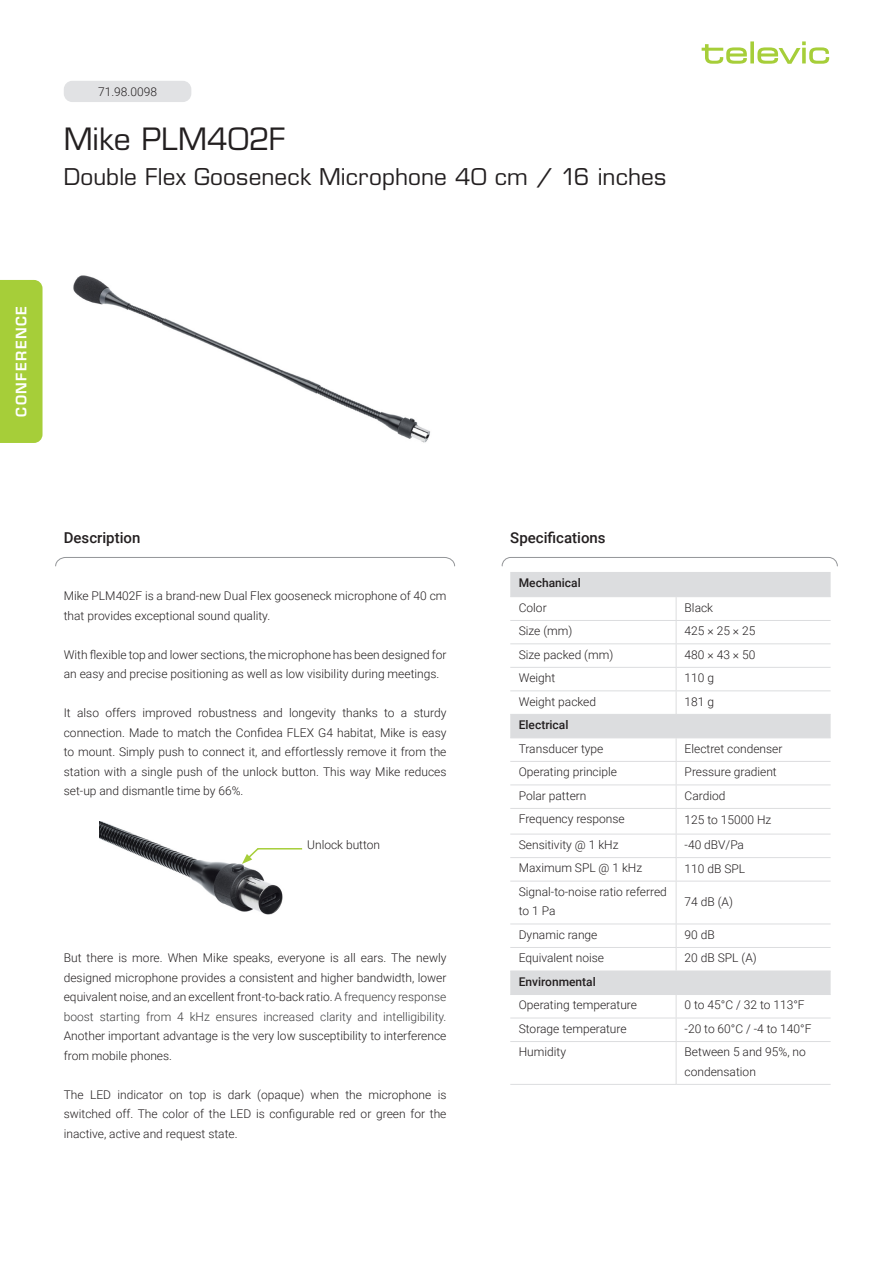
<style>
.page{position:relative;width:893px;height:1263px;background:#fff}
.page>*{position:absolute;margin:0;border:0;box-sizing:border-box;transform-origin:0 0}
.t1{font:30px "Eurostile LT Std";color:#231f20}
.t2{font:22.5px "Eurostile LT Std";letter-spacing:.005em;color:#231f20}
.BROOD___regular{font:500 15px "Roboto";color:#231f20}
.t3{font:600 14.1px "Eurostile LT Std";letter-spacing:.1em;color:#fff}
.BROOD___regular-2{font:300 12px/19.5px "Roboto";color:#231f20;text-align:justify}
.Text_-_cell{font:300 12px/19.5px "Roboto";color:#231f20}
.Titel_-_cell{font:500 12px "Roboto";color:#231f20}
.DATASHEET_-_number{font:300 12px "Roboto";color:#231f20}
.s1{color:#3e3e3f}
</style>
<div class="page">
<img style="left:100px;top:821px;width:188px;height:94px">
<svg style="left:242px;top:846px;width:18px;height:18px"></svg>
<hr style="left:258px;top:848px;width:44px;height:1px;background:#a6ce39">
<div style="left:0;top:280px;width:43px;height:163px;background:#a6ce39"></div>
<svg style="left:702px;top:41px;width:127px;height:23px"></svg>
<svg style="left:55px;top:557px;width:400px;height:10px"></svg>
<div style="left:64px;top:81px;width:127px;height:21px;background:#e1e2e4;border-radius:9px"></div>
<svg style="left:510px;top:572px;width:321px;height:422px"></svg>
<hr style="left:510px;top:620px;width:166px;height:1px;background:#dcdddf">
<hr style="left:676px;top:620px;width:155px;height:1px;background:#dcdddf">
<hr style="left:510px;top:596px;width:166px;height:1px;background:#dcdddf">
<hr style="left:510px;top:643px;width:166px;height:1px;background:#dcdddf">
<hr style="left:510px;top:667px;width:166px;height:1px;background:#dcdddf">
<hr style="left:510px;top:690px;width:166px;height:1px;background:#dcdddf">
<hr style="left:510px;top:784px;width:166px;height:1px;background:#dcdddf">
<hr style="left:510px;top:808px;width:166px;height:1px;background:#dcdddf">
<hr style="left:510px;top:834px;width:166px;height:1px;background:#dcdddf">
<hr style="left:510px;top:857px;width:166px;height:1px;background:#dcdddf">
<hr style="left:676px;top:596px;width:155px;height:1px;background:#dcdddf">
<hr style="left:676px;top:643px;width:155px;height:1px;background:#dcdddf">
<hr style="left:676px;top:667px;width:155px;height:1px;background:#dcdddf">
<hr style="left:676px;top:690px;width:155px;height:1px;background:#dcdddf">
<svg style="left:676px;top:597px;width:1px;height:117px"></svg>
<hr style="left:676px;top:784px;width:155px;height:1px;background:#dcdddf">
<hr style="left:676px;top:808px;width:155px;height:1px;background:#dcdddf">
<hr style="left:676px;top:834px;width:155px;height:1px;background:#dcdddf">
<hr style="left:676px;top:857px;width:155px;height:1px;background:#dcdddf">
<svg style="left:676px;top:738px;width:1px;height:143px"></svg>
<hr style="left:676px;top:881px;width:1px;height:42px;background:#dcdddf">
<svg style="left:676px;top:924px;width:1px;height:46px"></svg>
<svg style="left:676px;top:995px;width:1px;height:46px"></svg>
<hr style="left:676px;top:1042px;width:1px;height:42px;background:#dcdddf">
<hr style="left:510px;top:714px;width:166px;height:1px;background:#dcdddf">
<hr style="left:676px;top:714px;width:155px;height:1px;background:#dcdddf">
<hr style="left:510px;top:737px;width:166px;height:1px;background:#dcdddf">
<hr style="left:676px;top:737px;width:155px;height:1px;background:#dcdddf">
<hr style="left:510px;top:970px;width:166px;height:1px;background:#dcdddf">
<hr style="left:676px;top:970px;width:155px;height:1px;background:#dcdddf">
<hr style="left:510px;top:1018px;width:166px;height:1px;background:#dcdddf">
<hr style="left:676px;top:1018px;width:155px;height:1px;background:#dcdddf">
<hr style="left:510px;top:1041px;width:166px;height:1px;background:#dcdddf">
<hr style="left:676px;top:1041px;width:155px;height:1px;background:#dcdddf">
<hr style="left:510px;top:1084px;width:166px;height:1px;background:#dcdddf">
<hr style="left:676px;top:1084px;width:155px;height:1px;background:#dcdddf">
<hr style="left:510px;top:761px;width:166px;height:1px;background:#dcdddf">
<hr style="left:676px;top:761px;width:155px;height:1px;background:#dcdddf">
<hr style="left:510px;top:881px;width:166px;height:1px;background:#dcdddf">
<hr style="left:676px;top:881px;width:155px;height:1px;background:#dcdddf">
<hr style="left:510px;top:923px;width:166px;height:1px;background:#dcdddf">
<hr style="left:676px;top:923px;width:155px;height:1px;background:#dcdddf">
<hr style="left:510px;top:947px;width:166px;height:1px;background:#dcdddf">
<hr style="left:676px;top:947px;width:155px;height:1px;background:#dcdddf">
<hr style="left:510px;top:994px;width:166px;height:1px;background:#dcdddf">
<hr style="left:676px;top:994px;width:155px;height:1px;background:#dcdddf">
<svg style="left:501px;top:557px;width:337px;height:10px"></svg>
<img style="left:73px;top:275px;width:357px;height:168px">
<p class="DATASHEET_-_number" style="left:98px;top:83px;width:60px">71.98.0098</p>
<p class="t1" style="left:64px;top:121px;width:223px">Mike PLM402F</p>
<p class="t2" style="left:64px;top:163px;width:604px">Double Flex Gooseneck Microphone 40 cm / 16 inches</p>
<p class="t3" style="left:13px;top:417px;width:112px;rotate:-90deg">CONFERENCE</p>
<p class="BROOD___regular" style="left:64px;top:527px;width:78px">Description</p>
<p class="BROOD___regular-2" style="left:64px;top:586px;width:384px">Mike PLM402F is a brand-new Dual Flex gooseneck microphone of 40 cm that provides exceptional sound quality.</p>
<p class="BROOD___regular-2" style="left:64px;top:644px;width:384px">With flexible top and lower sections, the microphone has been designed for an easy and precise positioning as well as low visibility during meetings.</p>
<p class="BROOD___regular-2" style="left:64px;top:703px;width:384px">It also offers improved robustness and longevity thanks to a sturdy connection. Made to match the Confidea FLEX G4 habitat, Mike is easy to mount. Simply push to connect it, and effortlessly remove it from the station with a single push of the unlock button. This way Mike reduces set-up and dismantle time by 66%.</p>
<p class="BROOD___regular-2" style="left:307px;top:835px;width:75px">Unlock button</p>
<p class="BROOD___regular-2" style="left:64px;top:947px;width:384px">But there is more. When Mike speaks, everyone is all ears. The newly designed microphone provides a consistent and higher bandwidth, lower equivalent noise, and an excellent front-to-back ratio. <span class="s1">A frequency response boost starting from 4 kHz ensures increased clarity and intelligibility.<br></span>Another important advantage is the very low susceptibility to interference from mobile phones.</p>
<p class="BROOD___regular-2" style="left:64px;top:1084px;width:384px">The LED indicator on top is dark (opaque) when the microphone is switched off. The color of the LED is configurable red or green for the inactive, active and request state.</p>
<p class="BROOD___regular" style="left:510px;top:527px;width:97px">Specifications</p>
<p class="Titel_-_cell" style="left:519px;top:574px;width:63px">Mechanical</p>
<p class="Text_-_cell" style="left:519px;top:597px;width:29px">Color</p>
<p class="Text_-_cell" style="left:685px;top:597px;width:30px">Black</p>
<p class="Text_-_cell" style="left:519px;top:621px;width:55px">Size (mm)</p>
<p class="Text_-_cell" style="left:685px;top:621px;width:72px">425 × 25 × 25</p>
<p class="Text_-_cell" style="left:519px;top:644px;width:96px">Size packed (mm)</p>
<p class="Text_-_cell" style="left:685px;top:644px;width:72px">480 × 43 × 50</p>
<p class="Text_-_cell" style="left:519px;top:668px;width:38px">Weight</p>
<p class="Text_-_cell" style="left:685px;top:668px;width:31px">110 g</p>
<p class="Text_-_cell" style="left:519px;top:691px;width:79px">Weight packed</p>
<p class="Text_-_cell" style="left:685px;top:691px;width:31px">181 g</p>
<p class="Titel_-_cell" style="left:519px;top:716px;width:51px">Electrical</p>
<p class="Text_-_cell" style="left:519px;top:738px;width:86px">Transducer type</p>
<p class="Text_-_cell" style="left:685px;top:738px;width:99px">Electret condenser</p>
<p class="Text_-_cell" style="left:519px;top:762px;width:100px">Operating principle</p>
<p class="Text_-_cell" style="left:685px;top:762px;width:94px">Pressure gradient</p>
<p class="Text_-_cell" style="left:519px;top:785px;width:69px">Polar pattern</p>
<p class="Text_-_cell" style="left:685px;top:785px;width:42px">Cardiod</p>
<p class="Text_-_cell" style="left:519px;top:809px;width:108px">Frequency response</p>
<p class="Text_-_cell" style="left:685px;top:810px;width:88px">125 to 15000 Hz</p>
<p class="Text_-_cell" style="left:519px;top:834px;width:101px">Sensitivity @ 1 kHz</p>
<p class="Text_-_cell" style="left:685px;top:834px;width:61px">-40 dBV/Pa</p>
<p class="Text_-_cell" style="left:519px;top:858px;width:125px">Maximum SPL @ 1 kHz</p>
<p class="Text_-_cell" style="left:685px;top:858px;width:62px">110 dB SPL</p>
<p class="Text_-_cell" style="left:519px;top:881px;width:150px">Signal-to-noise ratio referred to 1 Pa</p>
<p class="Text_-_cell" style="left:685px;top:891px;width:50px">74 dB (A)</p>
<p class="Text_-_cell" style="left:519px;top:924px;width:80px">Dynamic range</p>
<p class="Text_-_cell" style="left:685px;top:924px;width:32px">90 dB</p>
<p class="Text_-_cell" style="left:519px;top:948px;width:87px">Equivalent noise</p>
<p class="Text_-_cell" style="left:685px;top:948px;width:74px">20 dB SPL (A)</p>
<p class="Titel_-_cell" style="left:519px;top:973px;width:79px">Environmental</p>
<p class="Text_-_cell" style="left:519px;top:995px;width:120px">Operating temperature</p>
<p class="Text_-_cell" style="left:685px;top:995px;width:122px">0 to 45°C / 32 to 113°F</p>
<p class="Text_-_cell" style="left:519px;top:1018px;width:109px">Storage temperature</p>
<p class="Text_-_cell" style="left:685px;top:1018px;width:128px">-20 to 60°C / -4 to 140°F</p>
<p class="Text_-_cell" style="left:519px;top:1042px;width:49px">Humidity</p>
<p class="Text_-_cell" style="left:685px;top:1042px;width:123px">Between 5 and 95%, no condensation</p>
</div>
